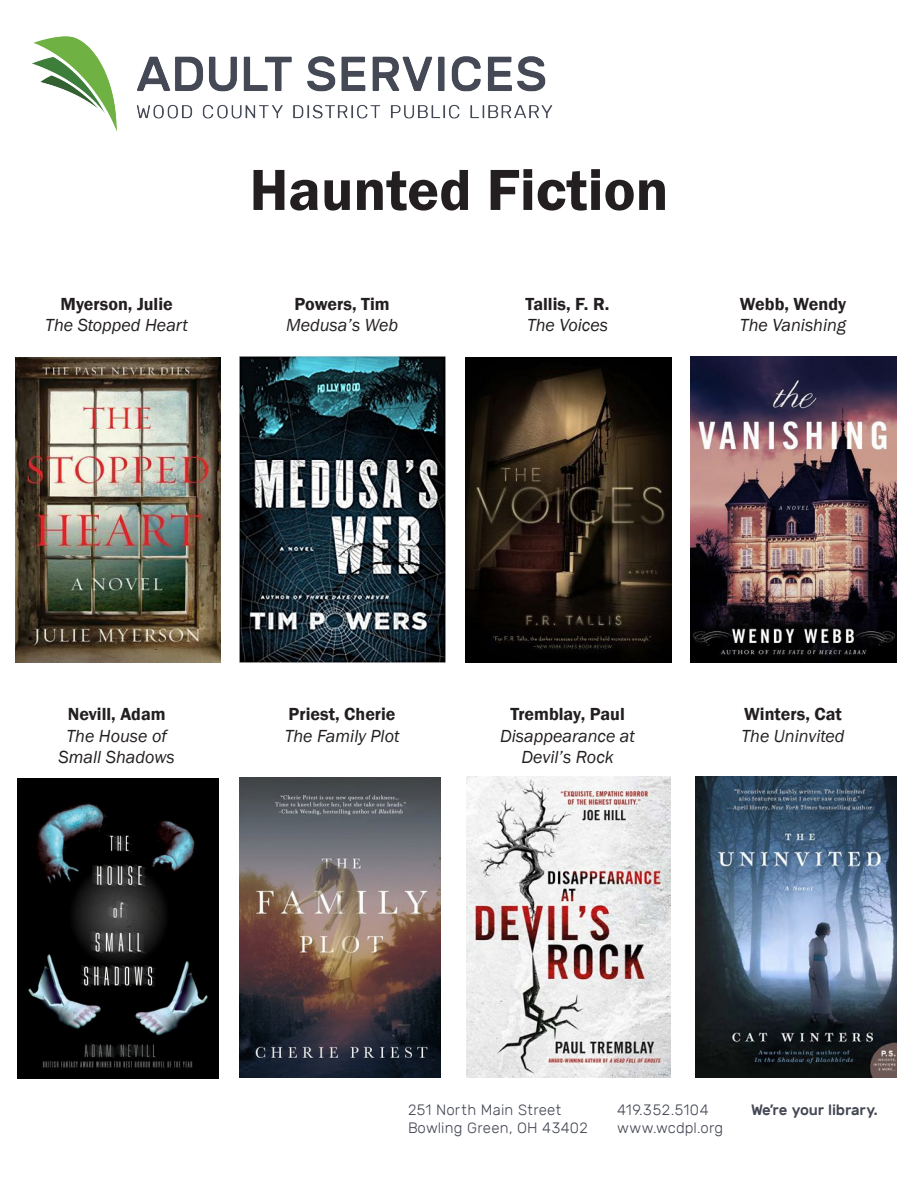
<style>
.page{position:relative;width:918px;height:1188px;background:#fff}
.page>*{position:absolute;margin:0;border:0;box-sizing:border-box;transform-origin:0 0}
.t1{font:600 60px "Franklin Gothic";color:#231f20}
.t2{font:italic 18px "Franklin Gothic";color:#231f20}
.t3{font:600 18px "Franklin Gothic";color:#231f20}
.t4{font:300 15px "Rubik";letter-spacing:.01em;color:#454854}
.t5{font:500 15px "Rubik";letter-spacing:-.01em;color:#454854}
.t6{font:300 15px "Rubik";letter-spacing:.04em;color:#454854}
</style>
<div class="page">
<img style="left:32px;top:36px;width:521px;height:96px">
<img style="left:16px;top:357px;width:204px;height:306px">
<img style="left:240px;top:357px;width:206px;height:306px">
<img style="left:465px;top:357px;width:206px;height:306px">
<img style="left:691px;top:357px;width:206px;height:306px">
<img style="left:18px;top:778px;width:200px;height:301px">
<img style="left:240px;top:778px;width:200px;height:300px">
<img style="left:466px;top:777px;width:204px;height:301px">
<img style="left:695px;top:777px;width:202px;height:300px">
<p class="t3" style="left:61px;top:293px;width:114px">Myerson, Julie</p>
<p class="t2" style="left:45px;top:314px;width:144px">The Stopped Heart</p>
<p class="t1" style="left:250px;top:153px;width:421px">Haunted Fiction</p>
<p class="t3" style="left:295px;top:293px;width:97px">Powers, Tim</p>
<p class="t2" style="left:286px;top:314px;width:114px">Medusa’s Web</p>
<p class="t3" style="left:526px;top:293px;width:85px">Tallis, F. R.</p>
<p class="t2" style="left:527px;top:314px;width:83px">The Voices</p>
<p class="t3" style="left:740px;top:293px;width:108px">Webb, Wendy</p>
<p class="t2" style="left:740px;top:314px;width:108px">The Vanishing</p>
<p class="t3" style="left:68px;top:703px;width:99px">Nevill, Adam</p>
<p class="t2" style="left:67px;top:724px;width:102px">The House of</p>
<p class="t2" style="left:58px;top:746px;width:118px">Small Shadows</p>
<p class="t3" style="left:289px;top:703px;width:108px">Priest, Cherie</p>
<p class="t2" style="left:285px;top:724px;width:116px">The Family Plot</p>
<p class="t3" style="left:510px;top:703px;width:116px">Tremblay, Paul</p>
<p class="t2" style="left:500px;top:724px;width:137px">Disappearance at</p>
<p class="t2" style="left:522px;top:746px;width:93px">Devil’s Rock</p>
<p class="t3" style="left:744px;top:703px;width:99px">Winters, Cat</p>
<p class="t2" style="left:741px;top:724px;width:105px">The Uninvited</p>
<p class="t4" style="left:408px;top:1101px;width:155px">251 North Main Street</p>
<p class="t4" style="left:408px;top:1119px;width:181px">Bowling Green, OH 43402</p>
<p class="t6" style="left:617px;top:1101px;width:93px">419.352.5104</p>
<p class="t4" style="left:617px;top:1119px;width:108px">www.wcdpl.org</p>
<p class="t5" style="left:751px;top:1101px;width:128px">We’re your library.</p>
</div>
